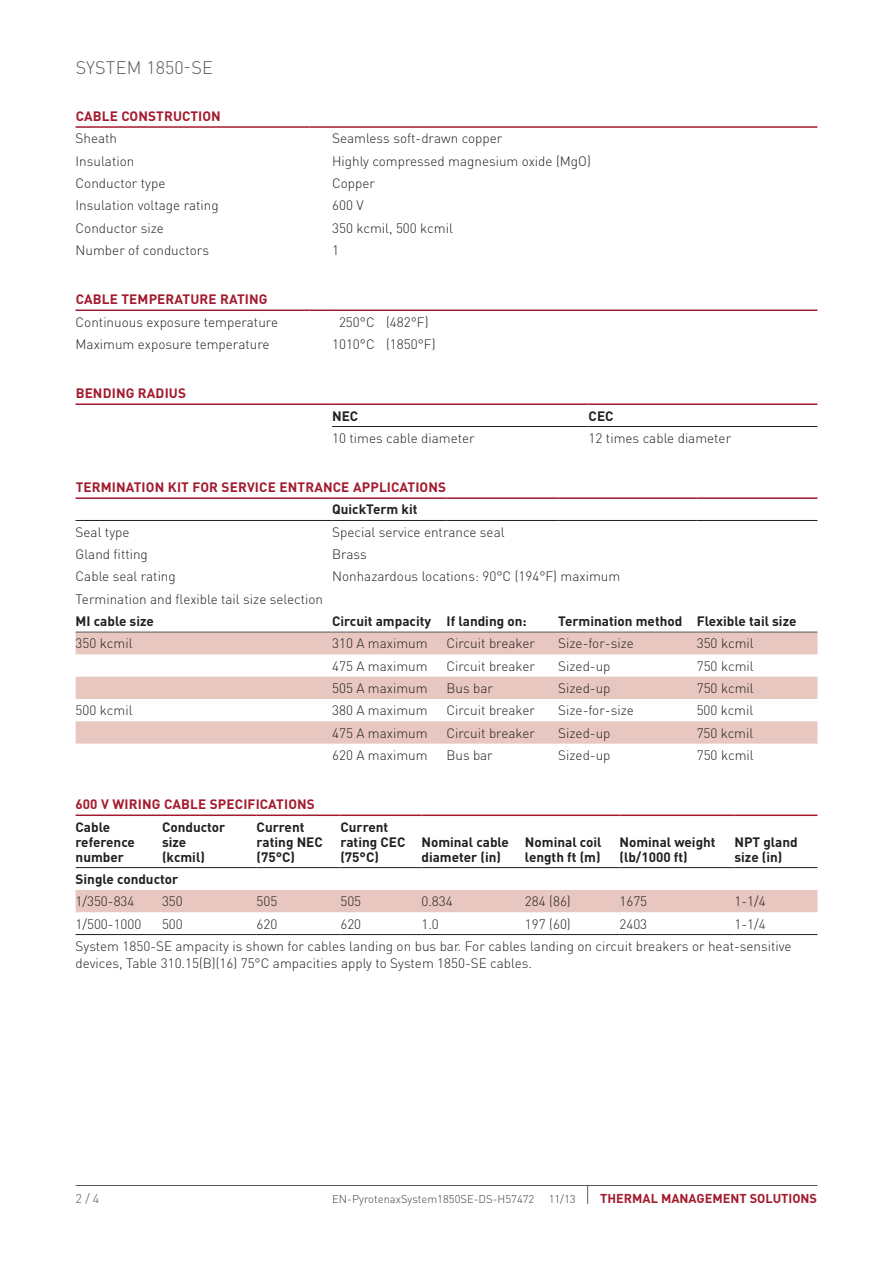
<style>
.page{position:relative;width:893px;height:1263px;background:#fff}
.page>*{position:absolute;margin:0;border:0;box-sizing:border-box;transform-origin:0 0}
.t1{font:300 18px "DIN Pro";color:#58595b}
.t2{font:300 13.5px/22.4px "DIN Pro";color:#231f20}
.t3{font:700 13.5px/15px "DIN Pro";color:#231f20}
.t4{font:700 13.5px "DIN Pro";letter-spacing:.01em;color:#a31a2d}
.t5{font:700 12.75px "DIN Pro";color:#a31a2d}
.t6{font:300 12.75px "DIN Pro";color:#58595b}
.t7{font:300 11.25px "DIN Pro";color:#414142}
</style>
<div class="page">
<hr style="left:76px;top:126px;width:234px;height:2px;background:#a31a2d">
<hr style="left:310px;top:126px;width:22px;height:2px;background:#a31a2d">
<hr style="left:332px;top:126px;width:485px;height:2px;background:#a31a2d">
<hr style="left:76px;top:309px;width:234px;height:2px;background:#a31a2d">
<hr style="left:310px;top:309px;width:22px;height:2px;background:#a31a2d">
<hr style="left:332px;top:309px;width:485px;height:2px;background:#a31a2d">
<hr style="left:76px;top:403px;width:256px;height:2px;background:#a31a2d">
<hr style="left:332px;top:403px;width:257px;height:2px;background:#a31a2d">
<hr style="left:589px;top:403px;width:228px;height:2px;background:#a31a2d">
<hr style="left:332px;top:426px;width:257px;height:1px;background:#231f20">
<hr style="left:589px;top:426px;width:228px;height:1px;background:#231f20">
<svg style="left:76px;top:633px;width:741px;height:111px;fill:#e8c7c0"></svg>
<hr style="left:76px;top:497px;width:256px;height:2px;background:#a31a2d">
<hr style="left:332px;top:497px;width:115px;height:2px;background:#a31a2d">
<hr style="left:447px;top:497px;width:111px;height:2px;background:#a31a2d">
<hr style="left:558px;top:497px;width:139px;height:2px;background:#a31a2d">
<hr style="left:697px;top:497px;width:120px;height:2px;background:#a31a2d">
<hr style="left:76px;top:632px;width:256px;height:1px;background:#58595b">
<hr style="left:332px;top:632px;width:115px;height:1px;background:#58595b">
<hr style="left:447px;top:632px;width:111px;height:1px;background:#58595b">
<hr style="left:558px;top:632px;width:139px;height:1px;background:#58595b">
<hr style="left:697px;top:632px;width:120px;height:1px;background:#58595b">
<hr style="left:76px;top:520px;width:256px;height:1px;background:#231f20">
<hr style="left:332px;top:520px;width:115px;height:1px;background:#231f20">
<hr style="left:447px;top:520px;width:111px;height:1px;background:#231f20">
<hr style="left:558px;top:520px;width:139px;height:1px;background:#231f20">
<hr style="left:697px;top:520px;width:120px;height:1px;background:#231f20">
<div style="left:76px;top:890px;width:741px;height:22px;background:#e8c7c0"></div>
<hr style="left:76px;top:814px;width:86px;height:2px;background:#a31a2d">
<hr style="left:162px;top:814px;width:95px;height:2px;background:#a31a2d">
<hr style="left:257px;top:814px;width:83px;height:2px;background:#a31a2d">
<hr style="left:340px;top:814px;width:81px;height:2px;background:#a31a2d">
<hr style="left:421px;top:814px;width:104px;height:2px;background:#a31a2d">
<hr style="left:525px;top:814px;width:94px;height:2px;background:#a31a2d">
<hr style="left:619px;top:814px;width:115px;height:2px;background:#a31a2d">
<hr style="left:734px;top:814px;width:83px;height:2px;background:#a31a2d">
<hr style="left:76px;top:867px;width:86px;height:1px;background:#231f20">
<hr style="left:162px;top:867px;width:95px;height:1px;background:#231f20">
<hr style="left:257px;top:867px;width:83px;height:1px;background:#231f20">
<hr style="left:340px;top:867px;width:81px;height:1px;background:#231f20">
<hr style="left:421px;top:867px;width:104px;height:1px;background:#231f20">
<hr style="left:525px;top:867px;width:94px;height:1px;background:#231f20">
<hr style="left:619px;top:867px;width:115px;height:1px;background:#231f20">
<hr style="left:734px;top:867px;width:83px;height:1px;background:#231f20">
<hr style="left:76px;top:934px;width:86px;height:1px;background:#231f20">
<hr style="left:162px;top:934px;width:95px;height:1px;background:#231f20">
<hr style="left:257px;top:934px;width:83px;height:1px;background:#231f20">
<hr style="left:340px;top:934px;width:81px;height:1px;background:#231f20">
<hr style="left:421px;top:934px;width:104px;height:1px;background:#231f20">
<hr style="left:525px;top:934px;width:94px;height:1px;background:#231f20">
<hr style="left:619px;top:934px;width:115px;height:1px;background:#231f20">
<hr style="left:734px;top:934px;width:83px;height:1px;background:#231f20">
<hr style="left:76px;top:1185px;width:741px;height:1px;background:#58595b">
<svg style="left:587px;top:1186px;width:1px;height:18px"></svg>
<h1 class="t1" style="left:76px;top:55px;width:139px">System 1850-se</h1>
<p class="t4" style="left:76px;top:107px;width:144px">Cable Construction</p>
<p class="t2" style="left:76px;top:127px;width:43px">Sheath</p>
<p class="t2" style="left:332px;top:127px;width:172px">Seamless soft-drawn copper</p>
<p class="t2" style="left:76px;top:149px;width:60px">Insulation</p>
<p class="t2" style="left:332px;top:149px;width:260px">Highly compressed magnesium oxide (MgO)</p>
<p class="t2" style="left:76px;top:171px;width:91px">Conductor type</p>
<p class="t2" style="left:332px;top:171px;width:44px">Copper</p>
<p class="t2" style="left:76px;top:194px;width:145px">Insulation voltage rating</p>
<p class="t2" style="left:332px;top:194px;width:33px">600 V</p>
<p class="t2" style="left:76px;top:216px;width:90px">Conductor size</p>
<p class="t2" style="left:332px;top:216px;width:122px">350 kcmil, 500 kcmil</p>
<p class="t2" style="left:76px;top:238px;width:135px">Number of conductors</p>
<p class="t2" style="left:332px;top:238px;width:8px">1</p>
<p class="t4" style="left:76px;top:290px;width:183px">Cable Temperature Rating</p>
<p class="t2" style="left:76px;top:310px;width:204px">Continuous exposure temperature</p>
<p class="t2" style="left:339px;top:310px;width:91px">250°C (482°F)</p>
<p class="t2" style="left:76px;top:332px;width:195px">Maximum exposure temperature</p>
<p class="t2" style="left:332px;top:332px;width:105px">1010°C (1850°F)</p>
<p class="t4" style="left:76px;top:384px;width:111px">Bending Radius</p>
<p class="t3" style="left:332px;top:408px;width:19px">NEC</p>
<p class="t3" style="left:589px;top:408px;width:9px">CEC</p>
<p class="t2" style="left:332px;top:426px;width:144px">10 times cable diameter</p>
<p class="t2" style="left:589px;top:426px;width:144px">12 times cable diameter</p>
<p class="t4" style="left:76px;top:478px;width:295px">Term ination Kit for Service Entrance Appl</p>
<p class="t4" style="left:387px;top:478px;width:51px">ications</p>
<p class="t3" style="left:332px;top:501px;width:87px">QuickTerm kit</p>
<p class="t2" style="left:76px;top:520px;width:55px">Seal type</p>
<p class="t2" style="left:332px;top:520px;width:174px">Special service entrance seal</p>
<p class="t2" style="left:76px;top:542px;width:74px">Gland fitting</p>
<p class="t2" style="left:332px;top:542px;width:36px">Brass</p>
<p class="t2" style="left:76px;top:565px;width:102px">Cable seal rating</p>
<p class="t2" style="left:332px;top:565px;width:290px">Nonhazardous locations: 90°C (194°F) maximum</p>
<p class="t2" style="left:76px;top:587px;width:249px">Termination and flexible tail size selection</p>
<p class="t3" style="left:76px;top:613px;width:80px">MI cable size</p>
<p class="t3" style="left:332px;top:613px;width:196px">Circuit ampacity If landing on:</p>
<p class="t3" style="left:558px;top:613px;width:240px">Termination method Flexible tail size</p>
<p class="t2" style="left:76px;top:632px;width:58px">350 kcmil</p>
<p class="t2" style="left:332px;top:632px;width:97px">310 A maximum</p>
<p class="t2" style="left:447px;top:632px;width:90px">Circuit breaker</p>
<p class="t2" style="left:558px;top:632px;width:77px">Size-for-size</p>
<p class="t2" style="left:697px;top:632px;width:58px">350 kcmil</p>
<p class="t2" style="left:332px;top:654px;width:97px">475 A maximum</p>
<p class="t2" style="left:447px;top:654px;width:90px">Circuit breaker</p>
<p class="t2" style="left:558px;top:654px;width:54px">Sized-up</p>
<p class="t2" style="left:697px;top:654px;width:58px">750 kcmil</p>
<p class="t2" style="left:332px;top:676px;width:97px">505 A maximum</p>
<p class="t2" style="left:447px;top:676px;width:48px">Bus bar</p>
<p class="t2" style="left:558px;top:676px;width:54px">Sized-up</p>
<p class="t2" style="left:697px;top:676px;width:58px">750 kcmil</p>
<p class="t2" style="left:76px;top:699px;width:58px">500 kcmil</p>
<p class="t2" style="left:332px;top:699px;width:97px">380 A maximum</p>
<p class="t2" style="left:447px;top:699px;width:90px">Circuit breaker</p>
<p class="t2" style="left:558px;top:699px;width:77px">Size-for-size</p>
<p class="t2" style="left:697px;top:699px;width:58px">500 kcmil</p>
<p class="t2" style="left:332px;top:721px;width:97px">475 A maximum</p>
<p class="t2" style="left:447px;top:721px;width:90px">Circuit breaker</p>
<p class="t2" style="left:558px;top:721px;width:54px">Sized-up</p>
<p class="t2" style="left:697px;top:721px;width:58px">750 kcmil</p>
<p class="t2" style="left:332px;top:743px;width:97px">620 A maximum</p>
<p class="t2" style="left:447px;top:743px;width:48px">Bus bar</p>
<p class="t2" style="left:558px;top:743px;width:54px">Sized-up</p>
<p class="t2" style="left:697px;top:743px;width:58px">750 kcmil</p>
<p class="t4" style="left:76px;top:795px;width:231px">600 V Wiring Cable Specifications</p>
<p class="t3" style="left:76px;top:819px;width:61px">Cable reference number</p>
<p class="t3" style="left:162px;top:819px;width:65px">Conductor size (kcmil)</p>
<p class="t3" style="left:257px;top:819px;width:59px">Current rating NEC (75°C)</p>
<p class="t3" style="left:340px;top:819px;width:49px;text-align:justify">Current rating CEC (75°C)</p>
<p class="t3" style="left:421px;top:834px;width:89px">Nominal cable diameter (in)</p>
<p class="t3" style="left:525px;top:834px;width:78px">Nominal coil length ft (m)</p>
<p class="t3" style="left:619px;top:834px;width:98px">Nominal weight (lb/1000 ft)</p>
<p class="t3" style="left:734px;top:834px;width:65px">NPT gland size (in)</p>
<p class="t3" style="left:76px;top:871px;width:104px">Single conductor</p>
<p class="t2" style="left:76px;top:890px;width:60px">1/350-834</p>
<p class="t2" style="left:162px;top:890px;width:22px">350</p>
<p class="t2" style="left:257px;top:890px;width:22px">505</p>
<p class="t2" style="left:340px;top:890px;width:22px">505</p>
<p class="t2" style="left:421px;top:890px;width:33px">0.834</p>
<p class="t2" style="left:525px;top:890px;width:47px">284 (86)</p>
<p class="t2" style="left:619px;top:890px;width:29px">1675</p>
<p class="t2" style="left:734px;top:890px;width:33px">1-1/4</p>
<p class="t2" style="left:76px;top:912px;width:67px">1/500-1000</p>
<p class="t2" style="left:162px;top:912px;width:22px">500</p>
<p class="t2" style="left:257px;top:912px;width:22px">620</p>
<p class="t2" style="left:340px;top:912px;width:22px">620</p>
<p class="t2" style="left:421px;top:912px;width:19px">1.0</p>
<p class="t2" style="left:525px;top:912px;width:47px">197 (60)</p>
<p class="t2" style="left:619px;top:912px;width:29px">2403</p>
<p class="t2" style="left:76px;top:912px;width:717px;text-indent:659px">1-1/4<br>System 1850-SE ampacity is shown for cables landing on bus bar. For cables landing on circuit breakers or heat-sensitive</p>
<p class="t2" style="left:76px;top:951px;width:458px">devices, Table 310.15(B)(16) 75°C ampacities apply to System 1850-SE cables.</p>
<p class="t6" style="left:76px;top:1190px;width:25px">2 / 4</p>
<p class="t7" style="left:332px;top:1191px;width:204px">E N-PyrotenaxSystem1850SE-DS-H57472</p>
<p class="t7" style="left:549px;top:1191px;width:28px">11/13</p>
<p class="t5" style="left:600px;top:1190px;width:218px">THERMAL MANAGEMENT SOLUTIONS</p>
</div>
